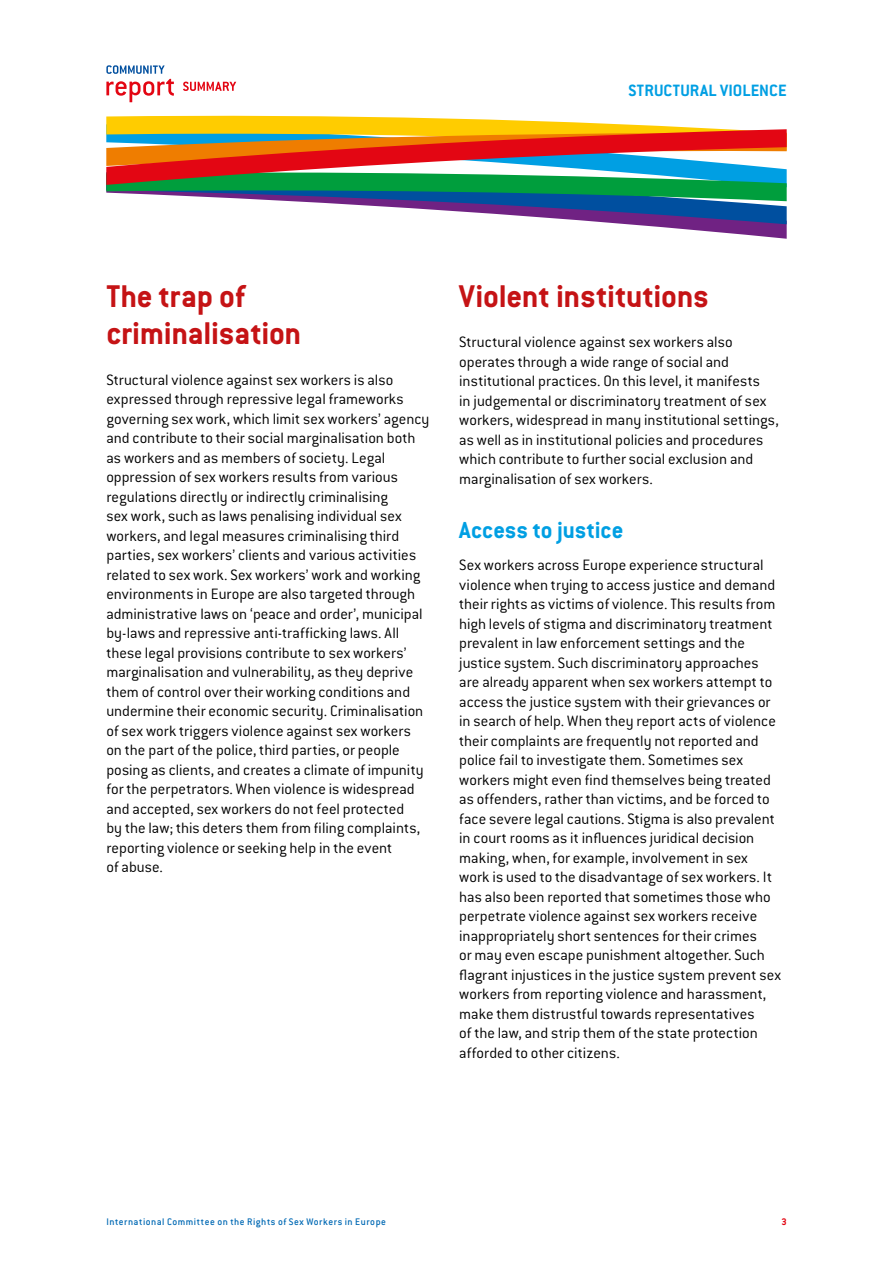
<style>
.page{position:relative;width:893px;height:1263px;background:#fff}
.page>*{position:absolute;margin:0;border:0;box-sizing:border-box;transform-origin:0 0}
.t1{font:700 34.5px/37.5px "Conduit ITC";letter-spacing:-.01em;color:#c51315}
.t2{font:700 25.5px "Conduit ITC";letter-spacing:.01em;color:#009fe3}
.t3{font:700 18px "Conduit ITC";letter-spacing:.01em;color:#009fe3}
.t4{font:300 16.5px/19.5px "Conduit ITC";color:#000}
.t5{font:500 10.5px "Conduit ITC";letter-spacing:.05em;color:#0069b4}
.t6{font:700 10.5px "Conduit ITC";color:#e30613}
</style>
<div class="page">
<svg style="left:106px;top:115px;width:681px;height:124px"></svg>
<svg style="left:106px;top:65px;width:68px;height:37px"></svg>
<svg style="left:183px;top:82px;width:53px;height:9px"></svg>
<p class="t3" style="left:628px;top:80px;width:160px">Structural violence</p>
<h1 class="t1" style="left:106px;top:276px;width:197px">The trap of criminalisation</h1>
<p class="t4" style="left:106px;top:370px;width:325px">Structural violence against sex workers is also expressed through repressive legal frameworks governing sex work, which limit sex workers’ agency and contribute to their social marginalisation both as workers and as members of society. Legal oppression of sex workers results from various regulations directly or indirectly criminalising<br>sex work, such as laws penalising individual sex workers, and legal measures criminalising third parties, sex workers’ clients and various activities related to sex work. Sex workers’ work and working environments in Europe are also targeted through administrative laws on ‘peace and order’, municipal by-laws and repressive anti-trafficking laws. All these legal provisions contribute to sex workers’ marginalisation and vulnerability, as they deprive them of control over their working conditions and undermine their economic security. Criminalisation of sex work triggers violence against sex workers on the part of the police, third parties, or people posing as clients, and creates a climate of impunity for the perpetrators. When violence is widespread and accepted, sex workers do not feel protected<br>by the law; this deters them from filing complaints, reporting violence or seeking help in the event<br>of abuse.</p>
<h1 class="t1" style="left:459px;top:276px;width:251px">Violent institutions</h1>
<p class="t4" style="left:459px;top:332px;width:321px">Structural violence against sex workers also operates through a wide range of social and institutional practices. On this level, it manifests<br>in judgemental or discriminatory treatment of sex workers, widespread in many institutional settings, as well as in institutional policies and procedures which contribute to further social exclusion and marginalisation of sex workers.</p>
<h2 class="t2" style="left:459px;top:515px;width:166px">Access to justice</h2>
<p class="t4" style="left:459px;top:555px;width:323px">Sex workers across Europe experience structural violence when trying to access justice and demand their rights as victims of violence. This results from high levels of stigma and discriminatory treatment prevalent in law enforcement settings and the justice system. Such discriminatory approaches are already apparent when sex workers attempt to access the justice system with their grievances or in search of help. When they report acts of violence their complaints are frequently not reported and police fail to investigate them. Sometimes sex workers might even find themselves being treated as offenders, rather than victims, and be forced to face severe legal cautions. Stigma is also prevalent in court rooms as it influences juridical decision making, when, for example, involvement in sex work is used to the disadvantage of sex workers. It has also been reported that sometimes those who perpetrate violence against sex workers receive inappropriately short sentences for their crimes<br>or may even escape punishment altogether. Such flagrant injustices in the justice system prevent sex workers from reporting violence and harassment, make them distrustful towards representatives<br>of the law, and strip them of the state protection afforded to other citizens.</p>
<p class="t5" style="left:106px;top:1216px;width:281px">International Committee on the Rights of Sex Workers in Europe</p>
<p class="t6" style="left:781px;top:1216px;width:7px">3</p>
</div>
